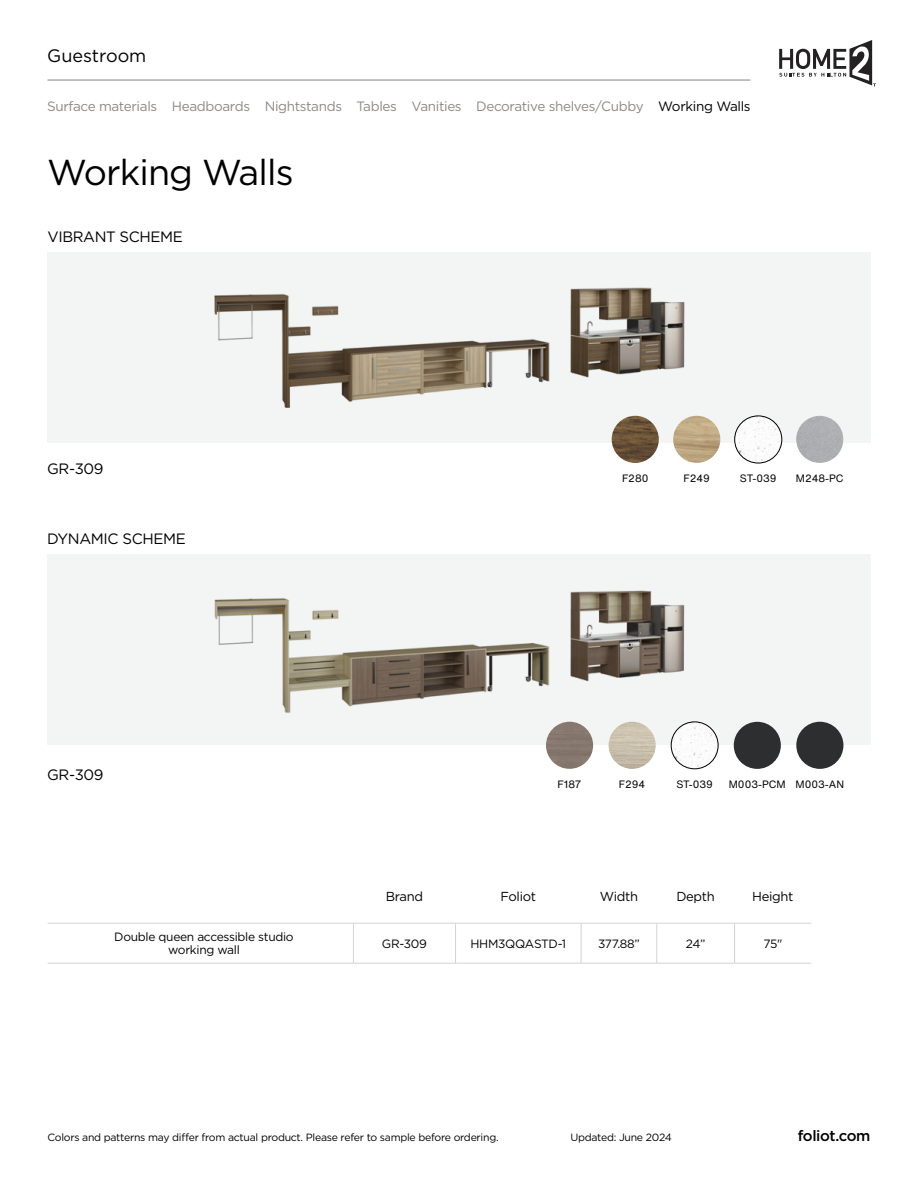
<style>
.page{position:relative;width:918px;height:1188px;background:#fff}
.page>*{position:absolute;margin:0;border:0;box-sizing:border-box;transform-origin:0 0}
.t1{font:36px "Gotham";letter-spacing:-.025em;color:#000}
.t2{font:18px "Gotham";color:#000}
.t3{font:15px "Gotham";letter-spacing:-.025em;color:#000}
.t4{font:500 15px "Gotham";letter-spacing:-.025em;color:#000}
.t5{font:13.5px "Gotham";letter-spacing:-.025em;color:#8c8985}
.t6{font:13.05px "Gotham";letter-spacing:-.025em;color:#000}
.t7{font:12px/13px "Gotham";letter-spacing:-.025em;color:#000;text-align:center}
.t8{font:10.5px "Gotham";letter-spacing:-.025em;color:#000}
.t9{font:10.5px "Helvetica Now Text";color:#000}
.s1{color:#000}
</style>
<div class="page">
<hr style="left:47px;top:80px;width:703px;height:1px;background:#808285">
<svg style="left:779px;top:40px;width:97px;height:46px"></svg>
<svg style="left:48px;top:922px;width:763px;height:1px"></svg>
<hr style="left:353px;top:923px;width:1px;height:40px;background:#d1d3d4">
<hr style="left:455px;top:923px;width:1px;height:40px;background:#d1d3d4">
<hr style="left:48px;top:923px;width:305px;height:1px;background:#d1d3d4">
<hr style="left:353px;top:923px;width:103px;height:1px;background:#d1d3d4">
<hr style="left:456px;top:923px;width:125px;height:1px;background:#d1d3d4">
<hr style="left:48px;top:963px;width:305px;height:1px;background:#d1d3d4">
<hr style="left:353px;top:963px;width:103px;height:1px;background:#d1d3d4">
<hr style="left:456px;top:963px;width:125px;height:1px;background:#d1d3d4">
<hr style="left:581px;top:963px;width:76px;height:1px;background:#d1d3d4">
<hr style="left:657px;top:963px;width:78px;height:1px;background:#d1d3d4">
<hr style="left:735px;top:963px;width:76px;height:1px;background:#d1d3d4">
<hr style="left:581px;top:923px;width:76px;height:1px;background:#d1d3d4">
<hr style="left:581px;top:923px;width:1px;height:40px;background:#d1d3d4">
<hr style="left:657px;top:923px;width:78px;height:1px;background:#d1d3d4">
<hr style="left:657px;top:923px;width:1px;height:40px;background:#d1d3d4">
<hr style="left:735px;top:923px;width:76px;height:1px;background:#d1d3d4">
<hr style="left:734px;top:923px;width:1px;height:40px;background:#d1d3d4">
<div style="left:47px;top:253px;width:823px;height:190px;background:#f3f4f4"></div>
<div style="left:47px;top:555px;width:823px;height:190px;background:#f3f4f4"></div>
<img style="left:214px;top:287px;width:471px;height:121px">
<img style="left:214px;top:590px;width:471px;height:123px">
<img style="left:612px;top:416px;width:47px;height:47px;border-radius:24px">
<div style="left:546px;top:722px;width:47px;height:47px;background:#86786e;border-radius:24px"></div>
<img style="left:673px;top:416px;width:47px;height:47px;border-radius:24px">
<img style="left:609px;top:722px;width:47px;height:47px;border-radius:24px">
<div style="left:796px;top:722px;width:47px;height:47px;background:#2c2e2f;border-radius:24px"></div>
<div style="left:796px;top:416px;width:47px;height:47px;background:#adafb1;border-radius:24px"></div>
<div style="left:734px;top:722px;width:47px;height:47px;background:#2c2e2f;border-radius:24px"></div>
<img style="left:735px;top:416px;width:47px;height:47px;border-radius:24px">
<div style="left:735px;top:416px;width:47px;height:47px;border:1px solid #000;border-radius:50%"></div>
<img style="left:671px;top:722px;width:47px;height:47px;border-radius:23px">
<div style="left:671px;top:722px;width:47px;height:47px;border:1px solid #000;border-radius:50%"></div>
<h2 class="t2" style="left:47px;top:44px;width:101px">Guestroom</h2>
<p class="t5" style="left:47px;top:98px;width:705px">Surface materials Headboards Nightstands Tables Vanities Decorative shelves/Cubby <span class="s1">Working Walls</span></p>
<h1 class="t1" style="left:47px;top:149px;width:248px">Working Walls</h1>
<h3 class="t3" style="left:48px;top:227px;width:137px">VIBRANT SCHEME</h3>
<h3 class="t3" style="left:47px;top:459px;width:58px">GR-309</h3>
<h3 class="t3" style="left:47px;top:529px;width:140px">DYNAMIC SCHEME</h3>
<h3 class="t3" style="left:47px;top:765px;width:58px">GR-309</h3>
<p class="t9" style="left:622px;top:471px;width:28px">F280</p>
<p class="t9" style="left:684px;top:471px;width:28px">F249</p>
<p class="t9" style="left:740px;top:471px;width:38px">ST-039</p>
<p class="t9" style="left:796px;top:471px;width:49px">M248-PC</p>
<p class="t9" style="left:558px;top:776px;width:26px">F187</p>
<p class="t9" style="left:677px;top:776px;width:38px">ST-039</p>
<p class="t9" style="left:619px;top:776px;width:28px">F294</p>
<p class="t9" style="left:796px;top:776px;width:50px">M003-AN</p>
<p class="t9" style="left:729px;top:776px;width:59px">M003-PCM</p>
<p class="t6" style="left:386px;top:888px;width:39px">Brand</p>
<p class="t6" style="left:501px;top:888px;width:37px">Foliot</p>
<p class="t6" style="left:600px;top:888px;width:40px">Width</p>
<p class="t6" style="left:676px;top:888px;width:40px">Depth</p>
<p class="t6" style="left:752px;top:888px;width:43px">Height</p>
<p class="t7" style="left:114px;top:930px;width:181px">Double queen accessible studio working wall</p>
<p class="t7" style="left:382px;top:937px;width:47px">GR-309</p>
<p class="t7" style="left:470px;top:937px;width:97px">HHM3QQASTD-1</p>
<p class="t7" style="left:598px;top:937px;width:43px">377.88”</p>
<p class="t7" style="left:686px;top:937px;width:21px">24”</p>
<p class="t7" style="left:764px;top:937px;width:20px">75"</p>
<p class="t8" style="left:47px;top:1130px;width:453px">Colors and patterns may differ from actual product. Please refer to sample before ordering.</p>
<p class="t8" style="left:570px;top:1130px;width:103px">Updated: June 2024</p>
<h3 class="t4" style="left:798px;top:1126px;width:74px">foliot.com</h3>
</div>
